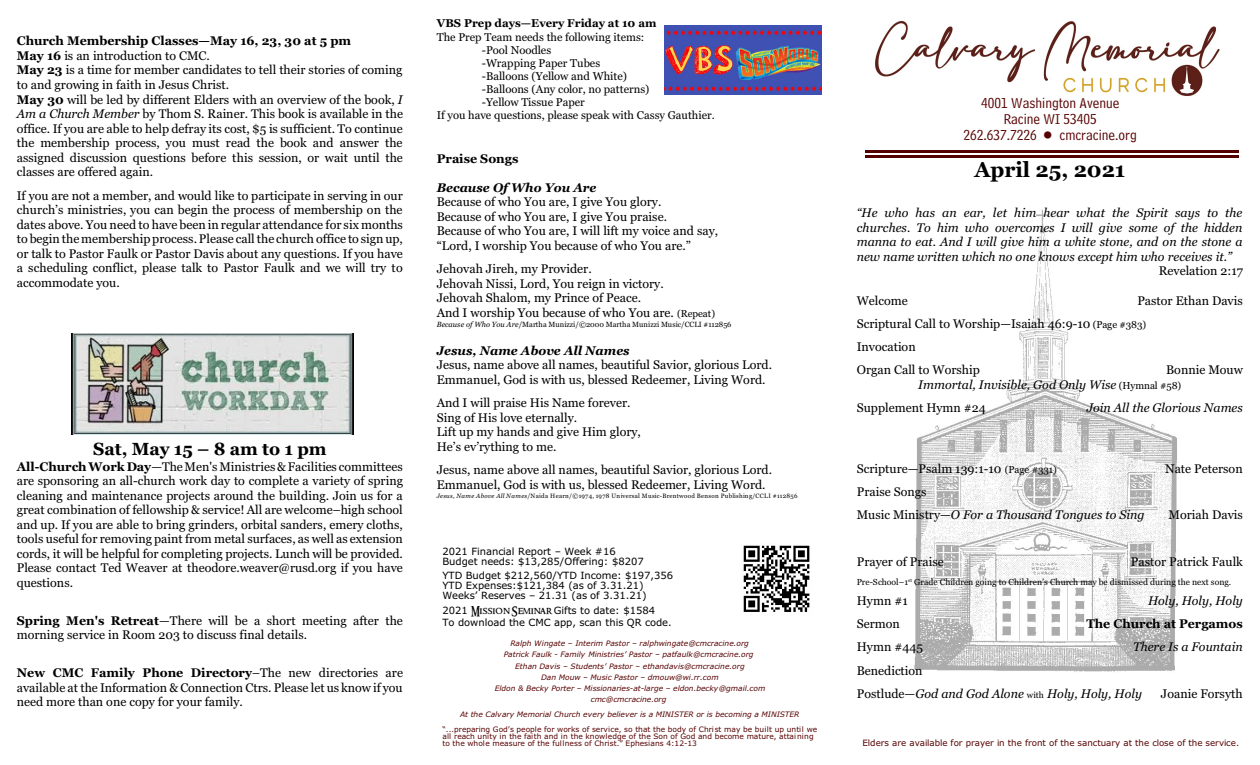
<style>
.page{position:relative;width:1260px;height:765px;background:#fff}
.page>*{position:absolute;margin:0;border:0;box-sizing:border-box;transform-origin:0 0}
.t1{font:700 21.25px "Georgia";color:#000}
.t2{font:700 17.5px "Georgia";letter-spacing:-.005em;color:#000}
.t3{font:15px "Bell Centennial BT Address";color:#570000}
.t4{font:12.5px/14.5px "Georgia";color:#000}
.t5{font:italic 12.5px/14.5px "Georgia";color:#000}
.t6{font:italic 700 12.5px "Georgia";color:#000}
.t7{font:700 12.5px "Georgia";color:#000}
.t8{font:11.25px "Georgia";color:#000}
.t9{font:700 11.25px "Georgia";color:#000}
.t10{font:10px/9.9px "Verdana";color:#000}
.t11{font:8.75px "Georgia";color:#000}
.t12{font:8.75px "Verdana";color:#570000}
.t13{font:italic 7.5px/11.1px "Verdana";color:#570000;text-align:center}
.t14{font:7.5px/7.4px "Verdana";color:#570000}
.t15{font:7.5px "Georgia";color:#000}
.t16{font:6.25px "Georgia";letter-spacing:.045em;color:#000}
.s1{font-weight:700}
.s2{font-style:italic}
.s3{font-size:10px}
.s4{font-family:"Ringbearer";font-weight:500}
.s5{font-style:normal}
.s6{font-style:normal;font-size:10px}
.s7{font-style:normal;font-size:8.75px}
</style>
<div class="page">
<img style="left:914px;top:209px;width:263px;height:463px">
<img style="left:71px;top:334px;width:282px;height:101px">
<img style="left:743px;top:545px;width:67px;height:67px">
<img style="left:664px;top:26px;width:157px;height:69px">
<img style="left:875px;top:20px;width:345px;height:76px">
<hr style="left:865px;top:150px;width:373px;height:2px;background:#540000">
<hr style="left:865px;top:155px;width:373px;height:2px;background:#540000">
<p class="t4" style="left:17px;top:35px;width:388px"><span class="s1">Church Membership Classes—May 16, 23, 30 at 5 pm<br>May 16</span> is an introduction to CMC.<br><span class="s1">May 23</span> is a time for member candidates to tell their stories of coming to and growing in faith in Jesus Christ.<br><span class="s1">May 30</span> will be led by different Elders with an overview of the book, <span class="s2">I Am a Church Member</span> by Thom S. Rainer. This book is available in the office. If you are able to help defray its cost, $5 is sufficient. To continue the membership process, you must read the book and answer the assigned discussion questions before this session, or wait until the classes are offered again.</p>
<p class="t4" style="left:17px;top:189px;width:388px;text-align:justify">If you are not a member, and would like to participate in serving in our church’s ministries, you can begin the process of membership on the dates above. You need to have been in regular attendance for six months to begin the membership process. Please call the church office to sign up, or talk to Pastor Faulk or Pastor Davis about any questions. If you have a scheduling conflict, please talk to Pastor Faulk and we will try to accommodate you.</p>
<h2 class="t2" style="left:93px;top:442px;width:235px">Sat, May 15 – 8 am to 1 pm</h2>
<p class="t4" style="left:17px;top:460px;width:388px;text-align:justify"><span class="s1">All-ChurchWork Day</span>—The Men's Ministries &amp; Facilities committees are sponsoring an all-church work day to complete a variety of spring cleaning and maintenance projects around the building. Join us for a great combination of fellowship &amp; service! All are welcome–high school and up. If you are able to bring grinders, orbital sanders, emery cloths, tools useful for removing paint from metal surfaces, as well as extension cords, it will be helpful for completing projects. Lunch will be provided.<br>Please contact Ted Weaver at theodore.weaver@rusd.org if you have questions.</p>
<p class="t4" style="left:17px;top:614px;width:388px"><span class="s1">Spring Men's Retreat</span>—There will be a short meeting after the morning service in Room 203 to discuss final details.</p>
<p class="t4" style="left:17px;top:667px;width:388px;text-align:justify"><span class="s1">New CMC Family Phone Directory</span>–The new directories are available at the Information &amp; Connection Ctrs. Please let us know if you need more than one copy for your family.</p>
<p class="t9" style="left:437px;top:19px;width:221px">VBS Prep days—Every Friday at 10 am</p>
<p class="t8" style="left:437px;top:32px;width:209px">The Prep Team needs the following items:</p>
<p class="t8" style="left:482px;top:45px;width:71px">-Pool Noodles</p>
<p class="t8" style="left:482px;top:58px;width:120px">-Wrapping Paper Tubes</p>
<p class="t8" style="left:482px;top:71px;width:147px">-Balloons (Yellow and White)</p>
<p class="t8" style="left:482px;top:84px;width:169px">-Balloons (Any color, no patterns)</p>
<p class="t8" style="left:482px;top:98px;width:105px">-Yellow Tissue Paper</p>
<p class="t8" style="left:437px;top:111px;width:280px">If you have questions, please speak with Cassy Gauthier.</p>
<p class="t7" style="left:437px;top:153px;width:83px">Praise Songs</p>
<p class="t6" style="left:437px;top:182px;width:161px">Because Of Who You Are</p>
<p class="t4" style="left:437px;top:196px;width:283px">Because of who You are, I give You glory.<br>Because of who You are, I give You praise.<br>Because of who You are, I will lift my voice and say, “Lord, I worship You because of who You are.”</p>
<p class="t4" style="left:437px;top:263px;width:280px">Jehovah Jireh, my Provider.<br>Jehovah Nissi, Lord, You reign in victory.<br>Jehovah Shalom, my Prince of Peace.<br>And I worship You because of who You are. <span class="s3">(Repeat)</span></p>
<p class="t15" style="left:437px;top:321px;width:296px"><span class="s2">Because of Who You Are</span>/Martha Munizzi/©2000 Martha Munizzi Music/CCLI #112856</p>
<p class="t6" style="left:437px;top:345px;width:194px">Jesus, Name Above All Names</p>
<p class="t4" style="left:437px;top:359px;width:337px">Jesus, name above all names, beautiful Savior, glorious Lord.<br>Emmanuel, God is with us, blessed Redeemer, Living Word.</p>
<p class="t4" style="left:437px;top:396px;width:206px">And I will praise His Name forever.<br>Sing of His love eternally.<br>Lift up my hands and give Him glory,<br>He’s ev’rything to me.</p>
<p class="t4" style="left:437px;top:464px;width:337px">Jesus, name above all names, beautiful Savior, glorious Lord.<br>Emmanuel, God is with us, blessed Redeemer, Living Word.</p>
<p class="t16" style="left:437px;top:493px;width:362px"><span class="s2">Jesus, Name Above All Names</span>/Naida Hearn/©1974, 1978 Universal Music-Brentwood Benson Publishing/CCLI #112856</p>
<p class="t10" style="left:442px;top:547px;width:203px">2021 Financial Report – Week #16<br>Budget needs: $13,285/Offering: $8207</p>
<p class="t10" style="left:442px;top:572px;width:232px">YTD Budget $212,560/YTD Income: $197,356<br>YTD Expenses:$121,384 (as of 3.31.21)<br>Weeks’ Reserves – 21.31 (as of 3.31.21)</p>
<p class="t10" style="left:442px;top:605px;width:231px;line-height:11.9px">2021 <span class="s4">Mission Seminar</span> Gifts to date: $1584<br>To download the CMC app, scan this QR code.</p>
<p class="t13" style="left:495px;top:639px;width:272px">Ralph Wingate – Interim Pastor – ralphwingate@cmcracine.org<br>Patrick Faulk - Family Ministries’ Pastor – patfaulk@cmcracine.org Ethan Davis – Students’ Pastor <span class="s5">–</span> ethandavis@cmcracine.org<br>Dan Mouw – Music Pastor – dmouw@wi.rr.com<br>Eldon &amp; Becky Porter – Missionaries-at-large – eldon.becky@gmail.com cmc@cmcracine.org</p>
<p class="t13" style="left:460px;top:709px;width:341px">At the Calvary Memorial Church every believer is a MINISTER or is becoming a MINISTER</p>
<p class="t14" style="left:442px;top:726px;width:376px">“...preparing God’s people for works of service, so that the body of Christ may be built up until we all reach unity in the faith and in the knowledge of the Son of God and become mature, attaining to the whole measure of the fullness of Christ.” Ephesians 4:12-13</p>
<p class="t3" style="left:981px;top:97px;width:140px">4001 Washington Avenue</p>
<p class="t3" style="left:1004px;top:113px;width:95px">Racine WI 53405</p>
<p class="t3" style="left:964px;top:129px;width:75px">262.637.7226</p>
<p class="t3" style="left:1060px;top:129px;width:79px">cmcracine.org</p>
<h1 class="t1" style="left:974px;top:161px;width:152px">April 25, 2021</h1>
<p class="t5" style="left:857px;top:207px;width:387px;text-align:justify">“He who has an ear, let him hear what the Spirit says to the churches. To him who overcomes I will give some of the hidden manna to eat. And I will give him a white stone, and on the stone a new name written which no one knows except him who receives it.”</p>
<p class="t4" style="left:1159px;top:265px;width:86px">Revelation 2:17</p>
<p class="t4" style="left:857px;top:294px;width:52px">Welcome</p>
<p class="t4" style="left:857px;top:290px;width:388px;line-height:23.2px;text-indent:281px">Pastor Ethan Davis<br>Scriptural Call to Worship—Isaiah 46:9-10 <span class="s3">(Page #383)<br></span>Invocation<br>Organ Call to Worship</p>
<p class="t5" style="left:918px;top:364px;width:326px;text-indent:248px"><span class="s5">Bonnie Mouw<br></span>Immortal, Invisible, God Only Wise <span class="s6">(Hymnal #58)</span></p>
<p class="t4" style="left:857px;top:401px;width:131px">Supplement Hymn #24</p>
<p class="t5" style="left:1087px;top:401px;width:158px">Join All the Glorious Names</p>
<p class="t4" style="left:857px;top:462px;width:202px">Scripture—Psalm 139:1-10 <span class="s3">(Page #331)</span></p>
<p class="t4" style="left:1165px;top:462px;width:79px">Nate Peterson</p>
<p class="t5" style="left:857px;top:481px;width:289px;line-height:23.2px"><span class="s5">Praise Songs<br>Music Ministry—</span>O For a Thousand Tongues to Sing</p>
<p class="t4" style="left:1169px;top:509px;width:76px">Moriah Davis</p>
<p class="t4" style="left:857px;top:555px;width:88px">Prayer of Praise</p>
<p class="t4" style="left:1131px;top:555px;width:113px">Pastor Patrick Faulk</p>
<p class="t11" style="left:857px;top:579px;width:376px">Pre-School–1<sup>st</sup> Grade Children going to Children’s Church may be dismissed during the next song.</p>
<p class="t4" style="left:857px;top:594px;width:52px">Hymn #1</p>
<p class="t5" style="left:1148px;top:594px;width:96px">Holy, Holy, Holy</p>
<p class="t4" style="left:857px;top:618px;width:45px">Sermon</p>
<p class="t7" style="left:1086px;top:619px;width:158px">The Church at Pergamos</p>
<p class="t4" style="left:857px;top:641px;width:68px">Hymn #445</p>
<p class="t5" style="left:1133px;top:641px;width:111px">There Is a Fountain</p>
<p class="t5" style="left:857px;top:660px;width:287px;line-height:23.2px"><span class="s5">Benediction<br>Postlude—</span>God and God Alone <span class="s7">with</span> Holy, Holy, Holy</p>
<p class="t4" style="left:1161px;top:687px;width:83px">Joanie Forsyth</p>
<p class="t12" style="left:862px;top:739px;width:378px">Elders are available for prayer in the front of the sanctuary at the close of the service.</p>
</div>
